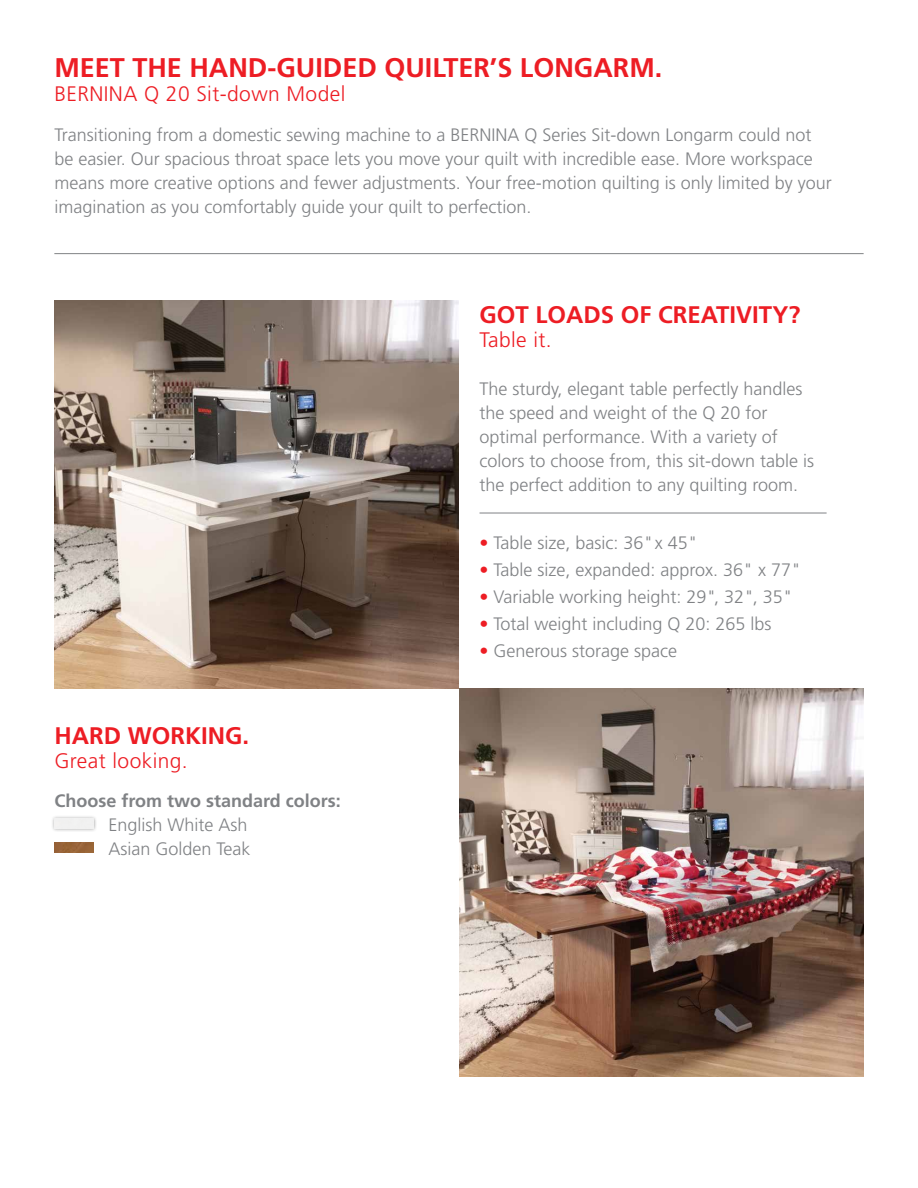
<style>
.page{position:relative;width:918px;height:1188px;background:#fff}
.page>*{position:absolute;margin:0;border:0;box-sizing:border-box;transform-origin:0 0}
.t1{font:700 27px "Frutiger LT Std";color:#ed1d24}
.t2{font:700 24px "Frutiger LT Std";color:#ed1d24}
.t3{font:300 21px "Frutiger LT Std";letter-spacing:.02em;color:#ed1d24}
.t4{font:300 18px/24px "Frutiger LT Std";color:#808285}
.t5{font:700 18px "Frutiger LT Std";color:#808285}
.s1{color:#ed1d24}
</style>
<div class="page">
<img style="left:459px;top:688px;width:405px;height:388px">
<img style="left:54px;top:301px;width:405px;height:387px">
<hr style="left:54px;top:253px;width:810px;height:1px;background:#808285">
<hr style="left:480px;top:513px;width:347px;height:1px;background:#808285">
<div style="left:51px;top:815px;width:46px;height:17px;background:#000;opacity:.39"></div>
<img style="left:54px;top:819px;width:39px;height:10px">
<img style="left:54px;top:843px;width:39px;height:10px">
<h1 class="t1" style="left:54px;top:52px;width:610px">MEET THE HAND-GUIDED QUILTER’S LONGARM.</h1>
<p class="t3" style="left:54px;top:82px;width:293px">BERNINA Q 20 Sit-down Model</p>
<p class="t4" style="left:54px;top:123px;width:779px">Transitioning from a domestic sewing machine to a BERNINA Q Series Sit-down Longarm could not be easier. Our spacious throat space lets you move your quilt with incredible ease. More workspace means more creative options and fewer adjustments. Your free-motion quilting is only limited by your imagination as you comfortably guide your quilt to perfection.</p>
<h2 class="t2" style="left:480px;top:301px;width:322px">GOT LOADS OF CREATIVITY?</h2>
<p class="t3" style="left:480px;top:328px;width:74px">Table it.</p>
<p class="t4" style="left:480px;top:377px;width:336px">The sturdy, elegant table perfectly handles the speed and weight of the Q 20 for optimal performance. With a variety of colors to choose from, this sit-down table is the perfect addition to any quilting room.</p>
<h2 class="t2" style="left:54px;top:722px;width:196px">HARD WORKING.</h2>
<p class="t3" style="left:54px;top:749px;width:135px">Great looking.</p>
<p class="t5" style="left:54px;top:790px;width:288px">Choose from two standard colors:</p>
<p class="t4" style="left:108px;top:813px;width:144px">English White Ash<br>Asian Golden Teak</p>
<p class="t4" style="left:480px;top:531px;width:220px"><span class="s1">•</span> Table size, basic: 36" x 45"</p>
<p class="t4" style="left:480px;top:558px;width:323px"><span class="s1">•</span> Table size, expanded: approx. 36" x 77"</p>
<p class="t4" style="left:480px;top:585px;width:315px"><span class="s1">•</span> Variable working height: 29", 32", 35"</p>
<p class="t4" style="left:480px;top:612px;width:294px"><span class="s1">•</span> Total weight including Q 20: 265 lbs</p>
<p class="t4" style="left:480px;top:639px;width:199px"><span class="s1">•</span> Generous storage space</p>
</div>
